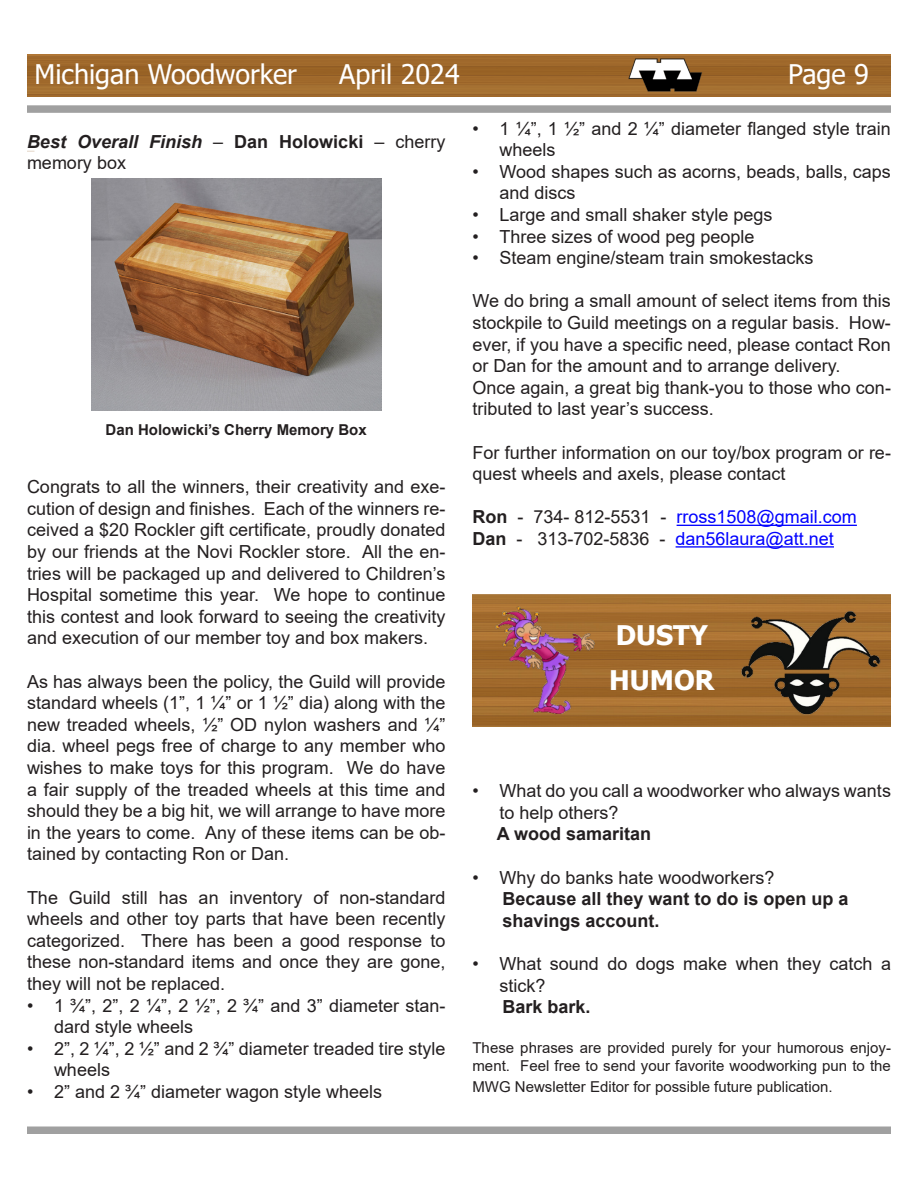
<style>
.page{position:relative;width:918px;height:1188px;background:#fff}
.page>*{position:absolute;margin:0;border:0;box-sizing:border-box;transform-origin:0 0}
.t1{font:27px "Tahoma";color:#fff}
.t2{font:700 27px/45px "Tahoma";color:#fff}
.t3{font:18px/21.6px "Arial";color:#231f20}
.t4{font:18px/21.6px "Arial";color:#00f}
.t5{font:700 18px/21.6px "Arial";color:#231f20}
.t6{font:italic 700 18px/21.6px "Arial";color:#231f20}
.t7{font:15px/18px "Arial";color:#231f20}
.t8{font:700 15px "Arial";color:#231f20}
.s1{font-weight:400;font-style:normal}
.s2{font-style:normal}
.s3{font-weight:700;color:#231f20}
.s4{color:#231f20}
</style>
<div class="page">
<div style="left:27px;top:1126px;width:864px;height:8px;background:#a0a0a0"></div>
<div style="left:27px;top:105px;width:864px;height:8px;background:#a0a0a0"></div>
<img style="left:28px;top:54px;width:863px;height:42px">
<img style="left:627px;top:57px;width:76px;height:36px">
<hr style="left:677px;top:525px;width:180px;height:1px;background:#00f">
<hr style="left:676px;top:546px;width:158px;height:2px;background:#00f">
<img style="left:91px;top:178px;width:290px;height:232px">
<img style="left:473px;top:594px;width:418px;height:133px">
<img style="left:736px;top:607px;width:151px;height:111px">
<img style="left:484px;top:598px;width:121px;height:125px">
<h1 class="t1" style="left:35px;top:56px;width:264px">Michigan Woodworker</h1>
<h1 class="t1" style="left:339px;top:56px;width:122px">April 2024</h1>
<p class="t6" style="left:27px;top:131px;width:420px">Best Overall Finish <span class="s1">–</span> <span class="s2">Dan Holowicki</span> <span class="s1">– cherry memory box</span></p>
<p class="t8" style="left:106px;top:419px;width:263px">Dan Holowicki’s Cherry Memory Box</p>
<p class="t3" style="left:27px;top:476px;width:420px;text-align:justify">Congrats to all the winners, their creativity and exe&shy;cution of design and finishes. Each of the winners re&shy;ceived a $20 Rockler gift certificate, proudly donated by our friends at the Novi Rockler store. All the en&shy;tries will be packaged up and delivered to Children’s Hospital sometime this year. We hope to continue this contest and look forward to seeing the creativity and execution of our member toy and box makers.</p>
<p class="t3" style="left:27px;top:670px;width:420px;text-align:justify">As has always been the policy, the Guild will provide standard wheels (1”, 1 ¼” or 1 ½” dia) along with the new treaded wheels, ½” OD nylon washers and ¼” dia. wheel pegs free of charge to any member who wishes to make toys for this program. We do have a fair supply of the treaded wheels at this time and should they be a big hit, we will arrange to have more in the years to come. Any of these items can be ob&shy;tained by contacting Ron or Dan.</p>
<p class="t3" style="left:27px;top:886px;width:420px;text-align:justify">The Guild still has an inventory of non-standard wheels and other toy parts that have been recently categorized. There has been a good response to these non-standard items and once they are gone, they will not be replaced.</p>
<p class="t3" style="left:54px;top:994px;width:393px;text-indent:-27px">• 1 ¾”, 2”, 2 ¼”, 2 ½”, 2 ¾” and 3” diameter stan&shy;dard style wheels</p>
<p class="t3" style="left:54px;top:1037px;width:393px;text-indent:-27px">• 2”, 2 ¼”, 2 ½” and 2 ¾” diameter treaded tire style wheels</p>
<p class="t3" style="left:27px;top:1081px;width:357px">• 2” and 2 ¾” diameter wagon style wheels</p>
<h1 class="t1" style="left:788px;top:56px;width:82px">Page 9</h1>
<p class="t3" style="left:500px;top:117px;width:393px;text-indent:-27px">• 1 ¼”, 1 ½” and 2 ¼” diameter flanged style train wheels</p>
<p class="t3" style="left:500px;top:161px;width:393px;text-indent:-27px">• Wood shapes such as acorns, beads, balls, caps and discs</p>
<p class="t3" style="left:472px;top:204px;width:302px">• Large and small shaker style pegs</p>
<p class="t3" style="left:472px;top:225px;width:284px">• Three sizes of wood peg people</p>
<p class="t3" style="left:472px;top:247px;width:343px">• Steam engine/steam train smokestacks</p>
<p class="t3" style="left:472px;top:290px;width:420px">We do bring a small amount of select items from this stockpile to Guild meetings on a regular basis. How&shy;ever, if you have a specific need, please contact Ron or Dan for the amount and to arrange delivery.<br>Once again, a great big thank-you to those who con&shy;tributed to last year’s success.</p>
<p class="t3" style="left:472px;top:441px;width:420px">For further information on our toy/box program or re&shy;quest wheels and axels, please contact</p>
<p class="t4" style="left:472px;top:506px;width:386px"><span class="s3">Ron</span> <span class="s4">- 734- 812-5531 -</span> rross1508@gmail.com<br><span class="s3">Dan</span> <span class="s4">- 313-702-5836 -</span> dan56laura@att.net</p>
<h1 class="t2" style="left:609px;top:614px;width:107px">DUSTY<br>HUMOR</h1>
<p class="t3" style="left:500px;top:780px;width:393px;text-indent:-27px">• What do you call a woodworker who always wants to help others?</p>
<p class="t5" style="left:497px;top:824px;width:156px">A wood samaritan</p>
<p class="t3" style="left:472px;top:866px;width:304px">• Why do banks hate woodworkers?</p>
<p class="t5" style="left:503px;top:888px;width:348px">Because all they want to do is open up a shavings account.</p>
<p class="t3" style="left:500px;top:953px;width:393px;text-indent:-27px">• What sound do dogs make when they catch a stick?</p>
<p class="t5" style="left:503px;top:996px;width:90px">Bark bark.</p>
<p class="t7" style="left:472px;top:1038px;width:420px">These phrases are provided purely for your humorous enjoy&shy;ment. Feel free to send your favorite woodworking pun to the</p>
<p class="t7" style="left:472px;top:1078px;width:362px">MWG Newsletter Editor for possible future publication.</p>
</div>
